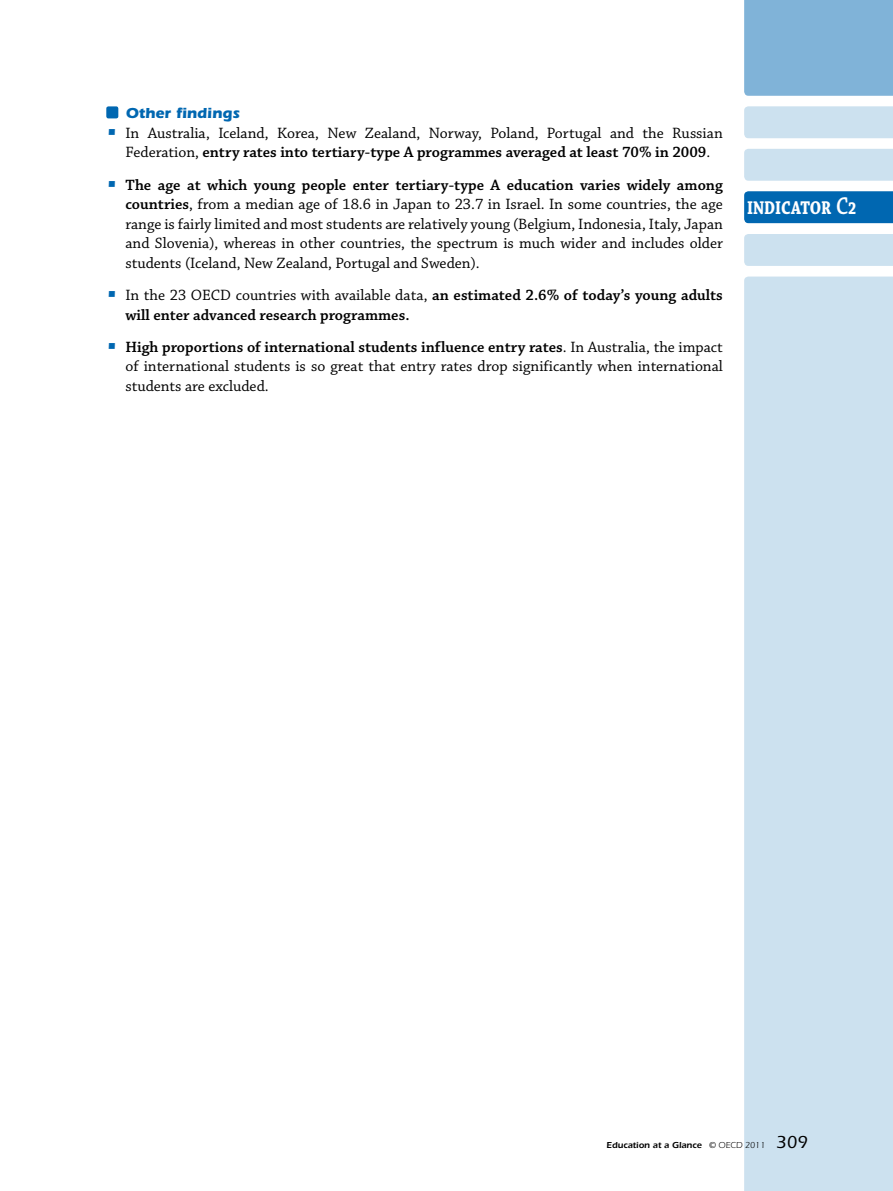
<style>
.page{position:relative;width:893px;height:1191px;background:#fff}
.page>*{position:absolute;margin:0;border:0;box-sizing:border-box;transform-origin:0 0}
.t1{font:700 19.5px "Chaparral Pro";letter-spacing:-.005em;color:#fff;scale:.8 1}
.t2{font:15.75px/19.5px "Chaparral Pro";color:#000;text-align:justify}
.t3{font:600 15.75px/19.5px "Chaparral Pro";color:#000}
.t4{font:700 15px "Itc Eras";color:#0067b1}
.t5{font:600 9px "Itc Eras";color:#000}
.s1{font-family:"Itc Eras";font-weight:600;font-size:18px;color:#0067b1}
.s2{font-weight:600}
.s3{font-family:"Itc Eras";font-size:18px;color:#0067b1}
.s4{font-weight:400}
.s5{font-weight:600;font-size:25.5px}
.s6{font-size:18px}
.s7{font-weight:500;font-size:18px}
</style>
<div class="page">
<div style="left:744px;top:106px;width:149px;height:32px;background:#cce1ef"></div>
<div style="left:744px;top:149px;width:149px;height:32px;background:#cce1ef"></div>
<div style="left:744px;top:191px;width:149px;height:32px;background:#0067b1"></div>
<div style="left:744px;top:234px;width:149px;height:32px;background:#cce1ef"></div>
<div style="left:744px;top:276px;width:149px;height:915px;background:#cce1ef"></div>
<div style="left:744px;top:0;width:149px;height:96px;background:#80b3d8"></div>
<div style="left:106px;top:106px;width:12px;height:12px;background:#0067b1;border-radius:2px"></div>
<p class="t4" style="left:118px;top:105px;width:123px">Other findings</p>
<p class="t2" style="left:106px;top:124px;width:618px;text-align:center"><span class="s1">•</span> In Australia, Iceland, Korea, New Zealand, Norway, Poland, Portugal and the Russian<br>Federation, <span class="s2">entry rates into tertiary-type A programmes averaged at least 70% in 2009</span>.</p>
<p class="t2" style="left:125px;top:176px;width:599px;text-indent:-19px"><span class="s1">•</span> <span class="s2">The age at which young people enter tertiary-type A education varies widely among countries</span>, from a median age of 18.6 in Japan to 23.7 in Israel. In some countries, the age range is fairly limited and most students are relatively young (Belgium, Indonesia, Italy, Japan and Slovenia), whereas in other countries, the spectrum is much wider and includes older students (Iceland, New Zealand, Portugal and Sweden).</p>
<p class="t3" style="left:125px;top:286px;width:599px;text-indent:-19px"><span class="s3">•</span> <span class="s4">In the 23 OECD countries with available data,</span> an estimated 2.6% of today’s young adults will enter advanced research programmes.</p>
<p class="t2" style="left:125px;top:338px;width:599px;text-indent:-19px"><span class="s1">•</span> <span class="s2">High proportions of international students influence entry rates</span>. In Australia, the impact of international students is so great that entry rates drop significantly when international students are excluded.</p>
<p class="t1" style="left:747px;top:197px;width:138px">INDICATOR <span class="s5">C</span><span class="s6">2</span></p>
<p class="t5" style="left:606px;top:1140px;width:203px">Education at a Glance <span class="s4">© OECD 2011</span> <span class="s7">309</span></p>
</div>
